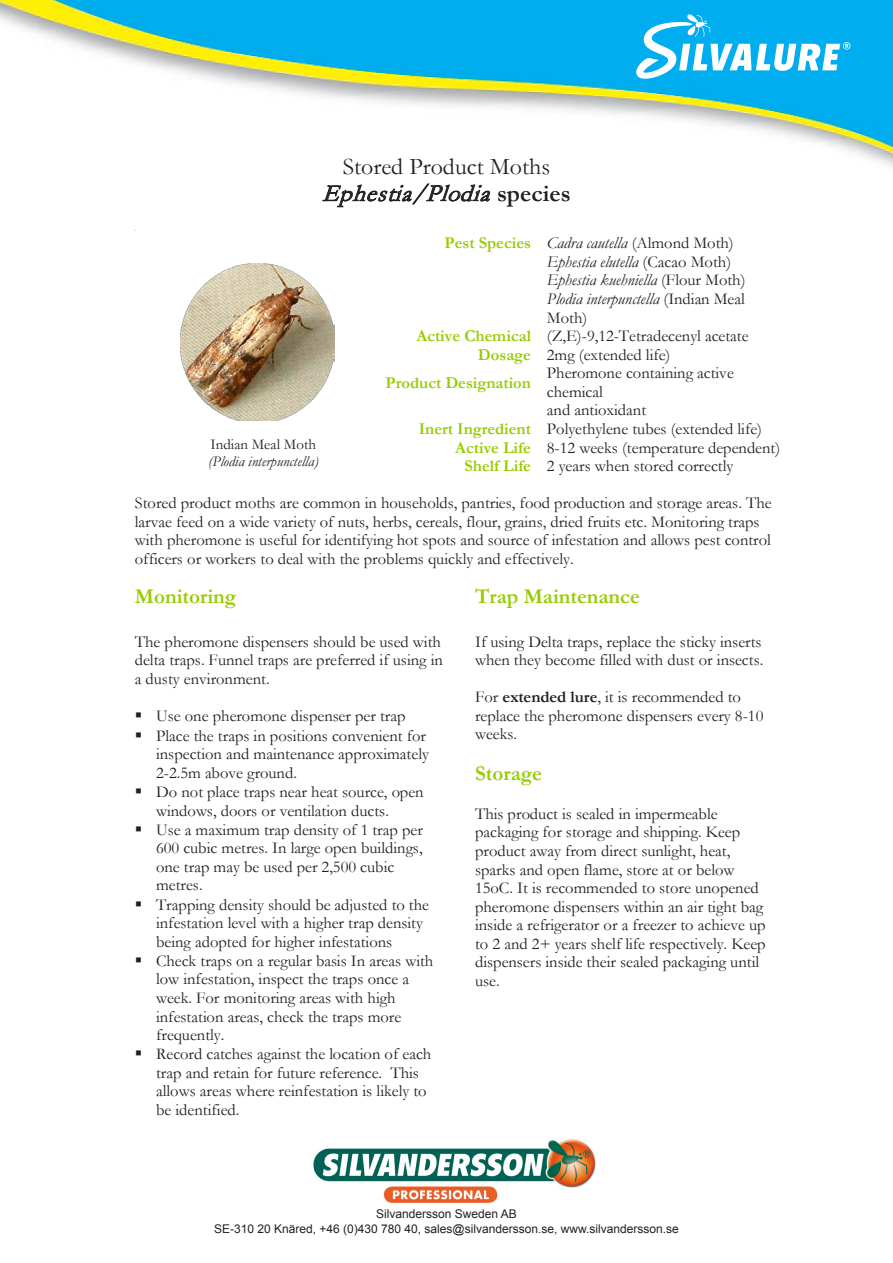
<style>
.page{position:relative;width:893px;height:1263px;background:#fff}
.page>*{position:absolute;margin:0;border:0;box-sizing:border-box;transform-origin:0 0}
.t1{font:24px/27px "Garamond";color:#231f20;text-align:center}
.t2{font:700 21px "Garamond";color:#97cc00}
.t3{font:16.5px/18.6px "Garamond";color:#231f20}
.t4{font:italic 16.5px "Garamond";color:#231f20}
.t5{font:700 16.5px "Garamond";color:#97cc00}
.t6{font:italic 15px/17px "Garamond";color:#231f20}
.t7{font:12px "Arial";color:#231f20}
.s1{font-style:italic}
.s2{font-weight:700}
.s3{font-weight:700;font-style:normal;color:#97cc00}
.s4{font-style:normal}
.s5{font-weight:700;color:#97cc00}
</style>
<div class="page">
<img style="left:313px;top:1139px;width:283px;height:63px">
<img style="left:0;top:0;width:893px;height:208px">
<svg style="left:322px;top:182px;width:168px;height:25px"></svg>
<img style="left:180px;top:264px;width:154px;height:157px">
<svg style="left:636px;top:13px;width:214px;height:66px"></svg>
<p class="t1" style="left:322px;top:152px;width:250px">Stored Product Moths<br><span class="s1">Ephestia/Plodia</span> <span class="s2">s p e c i e s</span></p>
<p class="t4" style="left:445px;top:232px;width:290px"><span class="s3">Pest Species</span> Cadra cautella <span class="s4">(Almond Moth)</span></p>
<p class="t4" style="left:547px;top:250px;width:186px">Ephestia elutella <span class="s4">(Cacao Moth)</span></p>
<p class="t4" style="left:547px;top:269px;width:200px">Ephestia kuehniella <span class="s4">(Flour Moth)</span></p>
<p class="t4" style="left:547px;top:288px;width:199px">Plodia interpunctella <span class="s4">(Indian Meal</span></p>
<p class="t3" style="left:547px;top:308px;width:42px">Moth)</p>
<p class="t3" style="left:417px;top:326px;width:334px"><span class="s5">Active Chemical</span> (Z,E)-9,12-Tetradecenyl acetate</p>
<p class="t3" style="left:478px;top:345px;width:194px"><span class="s5">Dosage</span> 2mg (extended life)</p>
<p class="t5" style="left:386px;top:371px;width:147px">Product Designation</p>
<p class="t3" style="left:547px;top:363px;width:189px">Pheromone containing active</p>
<p class="t3" style="left:547px;top:382px;width:57px">chemical</p>
<p class="t3" style="left:547px;top:400px;width:101px">and antioxidant</p>
<p class="t3" style="left:419px;top:419px;width:345px"><span class="s5">Inert Ingredient</span> Polyethylene tubes (extended life)</p>
<p class="t3" style="left:455px;top:438px;width:327px"><span class="s5">Active Life</span> 8-12 weeks (temperature dependent)</p>
<p class="t3" style="left:464px;top:456px;width:270px"><span class="s5">Shelf Life</span> 2 years when stored correctly</p>
<p class="t3" style="left:135px;top:493px;width:638px">Stored product moths are common in households, pantries, food production and storage areas. The larvae feed on a wide variety of nuts, herbs, cereals, flour, grains, dried fruits etc. Monitoring traps with pheromone is useful for identifying hot spots and source of infestation and allows pest control officers or workers to deal with the problems quickly and effectively.</p>
<p class="t2" style="left:135px;top:582px;width:103px">Monitoring</p>
<p class="t3" style="left:135px;top:632px;width:310px">The pheromone dispensers should be used with delta traps. Funnel traps are preferred if using in a dusty environment.</p>
<p class="t3" style="left:135px;top:706px;width:272px">▪ Use one pheromone dispenser per trap</p>
<p class="t3" style="left:156px;top:726px;width:274px;text-indent:-21px">▪ Place the traps in positions convenient for inspection and maintenance approximately<br>2-2.5m above ground.</p>
<p class="t3" style="left:156px;top:782px;width:269px;text-indent:-21px">▪ Do not place traps near heat source, open windows, doors or ventilation ducts.</p>
<p class="t3" style="left:156px;top:820px;width:268px;text-indent:-21px">▪ Use a maximum trap density of 1 trap per<br>600 cubic metres. In large open buildings, one trap may be used per 2,500 cubic metres.</p>
<p class="t3" style="left:156px;top:895px;width:275px;text-indent:-21px">▪ Trapping density should be adjusted to the infestation level with a higher trap density being adopted for higher infestations</p>
<p class="t3" style="left:156px;top:951px;width:279px;text-indent:-21px">▪ Check traps on a regular basis In areas with low infestation, inspect the traps once a week. For monitoring areas with high infestation areas, check the traps more frequently.</p>
<p class="t3" style="left:156px;top:1044px;width:277px;text-indent:-21px">▪ Record catches against the location of each trap and retain for future reference. This allows areas where reinfestation is likely to be identified.</p>
<p class="t6" style="left:208px;top:436px;width:112px"><span class="s4">Indian Meal Moth </span>(Plodia interpunctella)</p>
<p class="t2" style="left:475px;top:582px;width:166px">Trap Maintenance</p>
<p class="t3" style="left:475px;top:632px;width:290px">If using Delta traps, replace the sticky inserts when they become filled with dust or insects.</p>
<p class="t3" style="left:475px;top:687px;width:290px">For <span class="s2">extended lure</span>, it is recommended to replace the pheromone dispensers every 8-10 weeks.</p>
<p class="t2" style="left:475px;top:759px;width:68px">Storage</p>
<p class="t3" style="left:475px;top:804px;width:292px">This product is sealed in impermeable packaging for storage and shipping. Keep product away from direct sunlight, heat, sparks and open flame, store at or below 15oC. It is recommended to store unopened pheromone dispensers within an air tight bag inside a refrigerator or a freezer to achieve up to 2 and 2+ years shelf life respectively. Keep dispensers inside their sealed packaging until use.</p>
<p class="t7" style="left:376px;top:1205px;width:142px">Silvandersson Sweden AB</p>
<p class="t7" style="left:214px;top:1220px;width:466px">SE-310 20 Knäred, +46 (0)430 780 40, sales@silvandersson.se, www.silvandersson.se</p>
</div>
